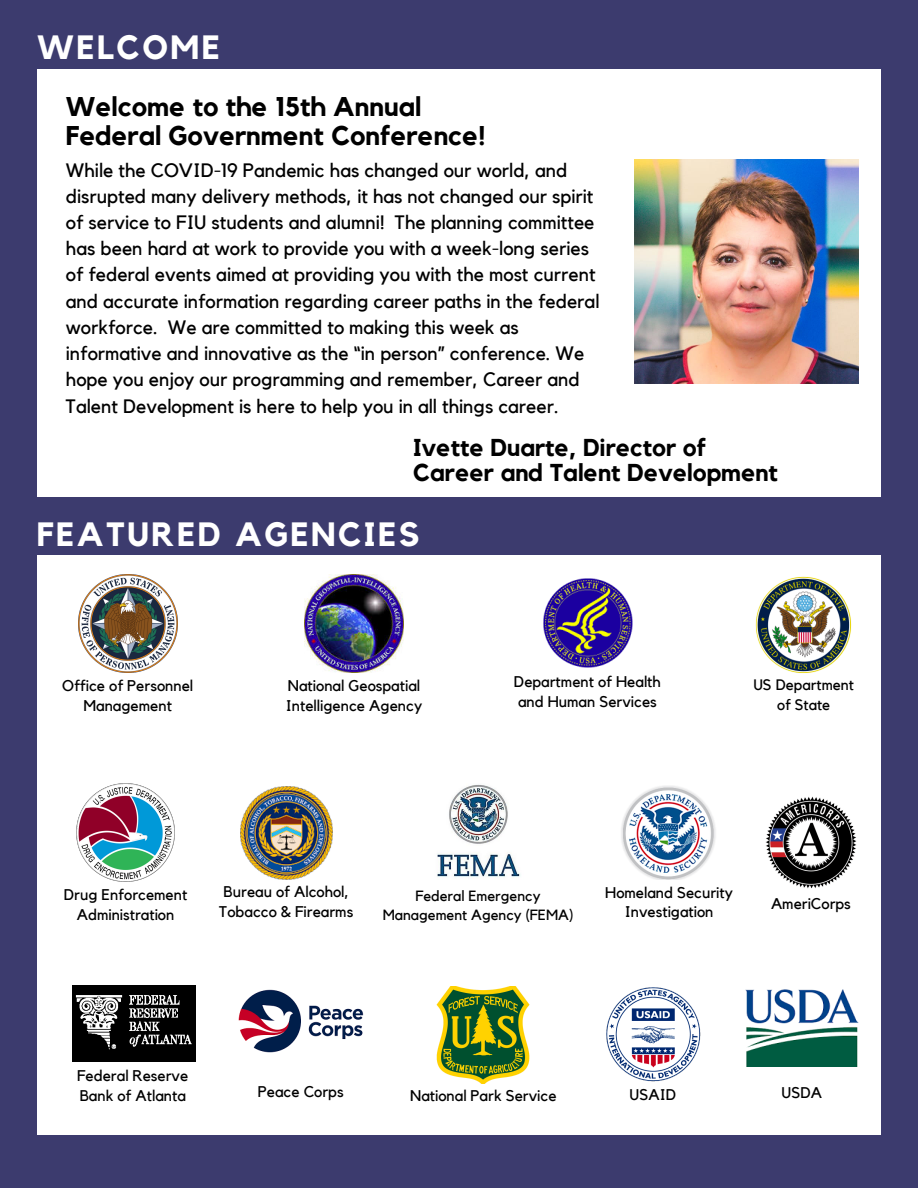
<style>
.page{position:relative;width:918px;height:1188px;background:#3c3b6e}
.page>*{position:absolute;margin:0;border:0;box-sizing:border-box;transform-origin:0 0}
.t1{font:700 33.6px "Kollektif";letter-spacing:.075em;color:#fff}
.t2{font:700 27px/28.3px "Kollektif";color:#000}
.t3{font:700 24.3px "Kollektif";color:#000}
.t4{font:19.35px/26.2px "Kollektif";color:#000}
.t5{font:15.45px/20.1px "Kollektif";color:#000}
.t6{font:15.15px/19.6px "Kollektif";color:#000;text-align:center}
.t7{font:14.85px/19.2px "Kollektif";color:#000;text-align:center}
</style>
<div class="page">
<div style="left:37px;top:69px;width:843px;height:427px;background:#fff"></div>
<div style="left:37px;top:556px;width:844px;height:579px;background:#fff"></div>
<img style="left:635px;top:160px;width:223px;height:223px">
<img style="left:79px;top:575px;width:98px;height:98px">
<img style="left:305px;top:575px;width:98px;height:98px">
<img style="left:745px;top:989px;width:114px;height:78px">
<img style="left:755px;top:576px;width:97px;height:97px">
<img style="left:621px;top:786px;width:95px;height:93px">
<img style="left:76px;top:783px;width:99px;height:99px">
<img style="left:240px;top:786px;width:92px;height:93px">
<img style="left:543px;top:578px;width:89px;height:89px">
<img style="left:239px;top:990px;width:124px;height:63px">
<img style="left:436px;top:986px;width:94px;height:98px">
<img style="left:765px;top:796px;width:92px;height:93px">
<img style="left:606px;top:987px;width:95px;height:95px">
<img style="left:437px;top:784px;width:84px;height:94px">
<div style="left:72px;top:986px;width:124px;height:76px;background:#000"></div>
<img style="left:75px;top:995px;width:117px;height:55px">
<p class="t1" style="left:37px;top:32px;width:184px">WELCOME</p>
<p class="t2" style="left:66px;top:94px;width:421px">Welcome to the 15th Annual<br>Federal Government Conference!</p>
<p class="t4" style="left:66px;top:158px;width:535px">While the COVID-19 Pandemic has changed our world, and disrupted many delivery methods, it has not changed our spirit of service to FIU students and alumni! The planning committee has been hard at work to provide you with a week-long series of federal events aimed at providing you with the most current and accurate information regarding career paths in the federal workforce. We are committed to making this week as informative and innovative as the “in person” conference. We hope you enjoy our programming and remember, Career and Talent Development is here to help you in all things career.</p>
<p class="t3" style="left:413px;top:437px;width:294px">Ivette Duarte, Director of</p>
<p class="t3" style="left:413px;top:462px;width:366px">Career and Talent Development</p>
<p class="t1" style="left:37px;top:519px;width:384px">FEATURED AGENCIES</p>
<p class="t5" style="left:62px;top:676px;width:133px;text-align:center">Office of Personnel<br>Management</p>
<p class="t5" style="left:286px;top:676px;width:138px">National Geospatial<br>Intelligence Agency</p>
<p class="t5" style="left:514px;top:673px;width:149px">Department of Health and Human Services</p>
<p class="t6" style="left:753px;top:675px;width:102px">US Department of State</p>
<p class="t5" style="left:64px;top:886px;width:125px;text-align:center">Drug Enforcement<br>Administration</p>
<p class="t5" style="left:219px;top:882px;width:136px">Bureau of Alcohol,<br>Tobacco &amp; Firearms</p>
<p class="t7" style="left:383px;top:886px;width:192px">Federal Emergency<br>Management Agency (FEMA)</p>
<p class="t5" style="left:605px;top:883px;width:129px;text-align:center">Homeland Security<br>Investigation</p>
<p class="t5" style="left:771px;top:894px;width:81px">AmeriCorps</p>
<p class="t5" style="left:77px;top:1066px;width:113px">Federal Reserve<br>Bank of Atlanta</p>
<p class="t5" style="left:258px;top:1082px;width:87px">Peace Corps</p>
<p class="t5" style="left:410px;top:1086px;width:148px">National Park Service</p>
<p class="t5" style="left:630px;top:1086px;width:48px">USAID</p>
<p class="t5" style="left:782px;top:1083px;width:42px">USDA</p>
</div>
